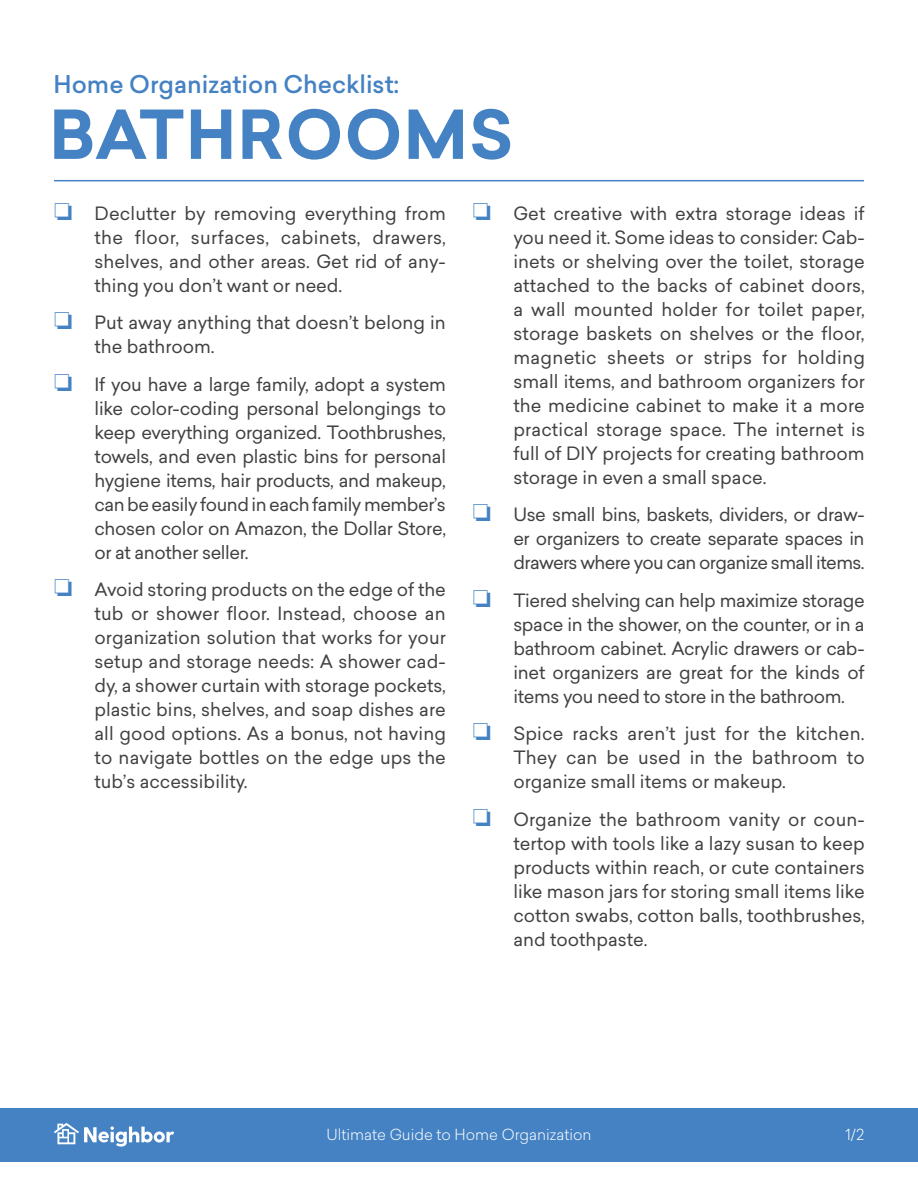
<style>
.page{position:relative;width:918px;height:1188px;background:#fff}
.page>*{position:absolute;margin:0;border:0;box-sizing:border-box;transform-origin:0 0}
.t1{font:700 66px "Sailec";letter-spacing:.02em;color:#4582c3}
.t2{font:500 24px "Sailec";color:#4582c3}
.t3{font:18px/24px "Sailec";color:#414042;text-align:justify}
.t4{font:300 15px "Sailec";color:#fff}
.s1{color:#4582c3}
</style>
<div class="page">
<div style="left:0;top:1108px;width:918px;height:54px;background:#4582c3"></div>
<svg style="left:54px;top:1123px;width:120px;height:24px"></svg>
<hr style="left:54px;top:180px;width:810px;height:1px;background:#4582c3">
<p class="t2" style="left:54px;top:67px;width:347px">Home Organization Checklist:</p>
<p class="t1" style="left:49px;top:88px;width:465px">BATHROOMS</p>
<p class="t3" style="left:94px;top:201px;width:353px;text-indent:-40px"><span class="s1">❏</span> Declutter by removing everything from the floor, surfaces, cabinets, drawers, shelves, and other areas. Get rid of any&shy;thing you don’t want or need.</p>
<p class="t3" style="left:94px;top:310px;width:353px;text-indent:-40px"><span class="s1">❏</span> Put away anything that doesn’t belong in the bathroom.</p>
<p class="t3" style="left:94px;top:372px;width:353px;text-indent:-40px"><span class="s1">❏</span> If you have a large family, adopt a system like color-coding personal belongings to keep everything organized. Toothbrushes, towels, and even plastic bins for personal hygiene items, hair products, and makeup, can be easily found in each family member’s chosen color on Amazon, the Dollar Store, or at another seller.</p>
<p class="t3" style="left:94px;top:577px;width:353px;text-indent:-40px"><span class="s1">❏</span> Avoid storing products on the edge of the tub or shower floor. Instead, choose an organization solution that works for your setup and storage needs: A shower cad&shy;dy, a shower curtain with storage pockets, plastic bins, shelves, and soap dishes are all good options. As a bonus, not having to navigate bottles on the edge ups the tub’s accessibility.</p>
<p class="t3" style="left:513px;top:201px;width:353px;text-indent:-40px"><span class="s1">❏</span> Get creative with extra storage ideas if you need it. Some ideas to consider: Cab&shy;inets or shelving over the toilet, storage attached to the backs of cabinet doors, a wall mounted holder for toilet paper, storage baskets on shelves or the floor, magnetic sheets or strips for holding small items, and bathroom organizers for the medicine cabinet to make it a more practical storage space. The internet is full of DIY projects for creating bathroom storage in even a small space.</p>
<p class="t3" style="left:513px;top:502px;width:353px;text-indent:-40px"><span class="s1">❏</span> Use small bins, baskets, dividers, or draw&shy;er organizers to create separate spaces in drawers where you can organize small items.</p>
<p class="t3" style="left:513px;top:588px;width:353px;text-indent:-40px"><span class="s1">❏</span> Tiered shelving can help maximize storage space in the shower, on the counter, or in a bathroom cabinet. Acrylic drawers or cab&shy;inet organizers are great for the kinds of items you need to store in the bathroom.</p>
<p class="t3" style="left:513px;top:721px;width:353px;text-indent:-40px"><span class="s1">❏</span> Spice racks aren’t just for the kitchen.<br>They can be used in the bathroom to organize small items or makeup.</p>
<p class="t3" style="left:513px;top:807px;width:353px;text-indent:-40px"><span class="s1">❏</span> Organize the bathroom vanity or coun&shy;tertop with tools like a lazy susan to keep products within reach, or cute containers like mason jars for storing small items like cotton swabs, cotton balls, toothbrushes, and toothpaste.</p>
<p class="t4" style="left:326px;top:1125px;width:267px">Ultimate Guide to Home Organization</p>
<p class="t4" style="left:846px;top:1125px;width:20px">1/2</p>
</div>
